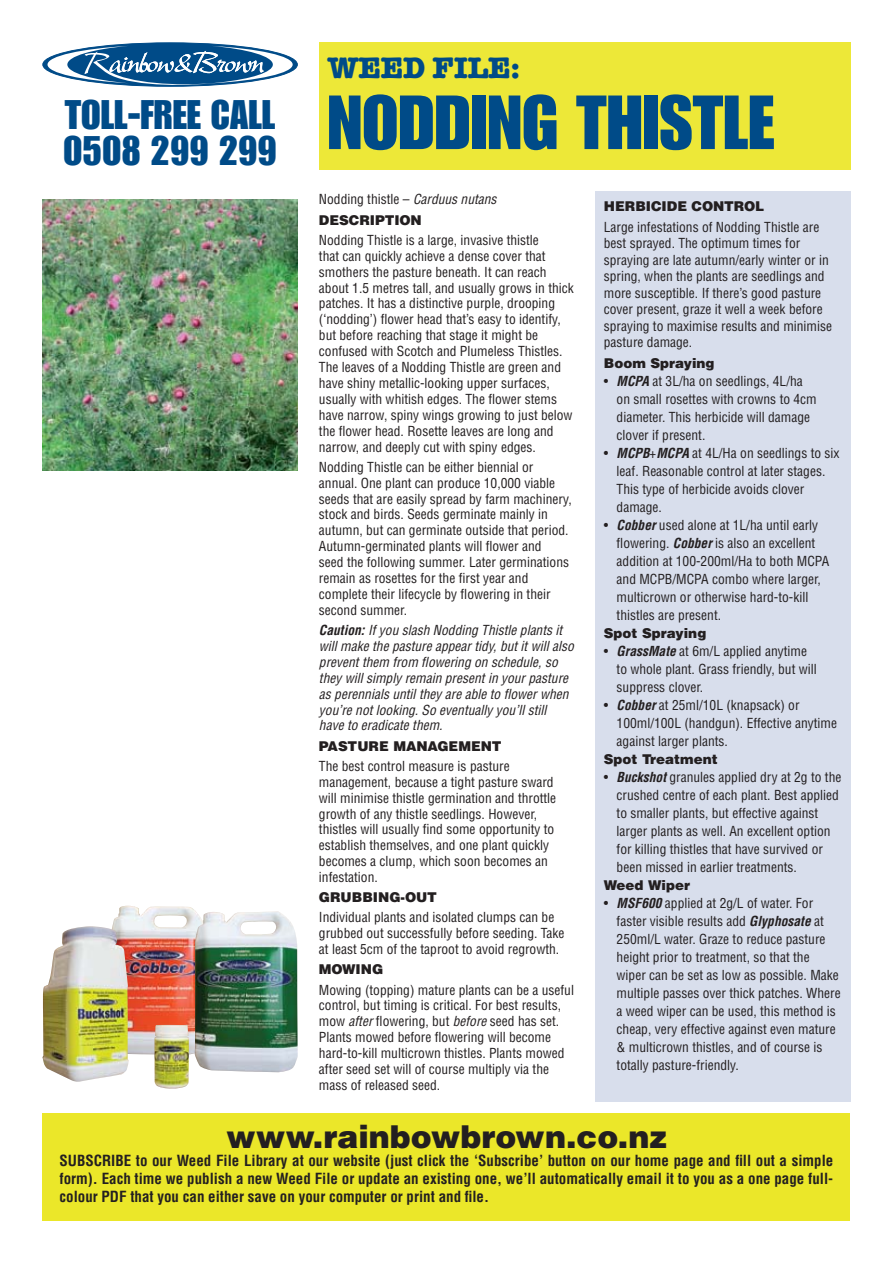
<style>
.page{position:relative;width:893px;height:1263px;background:#fff}
.page>*{position:absolute;margin:0;border:0;box-sizing:border-box;transform-origin:0 0}
.t1{font:75px "Impact";color:#004b88}
.t2{font:40.5px/36px "Impact";color:#004b88}
.t3{font:900 31.5px "Helvetica";color:#231f20}
.t4{font:700 30px "American Typewriter";color:#004b88}
.t5{font:700 condensed 16.5px/19.8px "Univers";color:#231f20}
.t6{font:700 condensed 15px/18px "Helvetica";color:#231f20;text-align:justify}
.t7{font:condensed 13.5px/15.9px "Helvetica";color:#231f20}
.t8{font:italic condensed 13.5px/15.9px "Helvetica";color:#231f20}
.t9{font:900 13.5px "Helvetica";color:#231f20}
.s1{font-style:italic}
.s2{font-weight:900;font-stretch:normal}
.s3{font-weight:700}
.s4{font-weight:700;font-style:italic}
</style>
<div class="page">
<div style="left:319px;top:43px;width:531px;height:127px;background:#ede838"></div>
<svg style="left:48px;top:46px;width:245px;height:41px"></svg>
<img style="left:43px;top:200px;width:255px;height:270px">
<div style="left:595px;top:191px;width:255px;height:910px;background:#d8deec"></div>
<img style="left:112px;top:906px;width:83px;height:149px">
<img style="left:195px;top:911px;width:103px;height:161px">
<img style="left:154px;top:1025px;width:35px;height:64px">
<img style="left:42px;top:926px;width:87px;height:156px">
<div style="left:43px;top:1113px;width:807px;height:107px;background:#ebe729"></div>
<h2 class="t2" style="left:63px;top:97px;width:215px">TOLL-FREE CALL<br>0508 299 299</h2>
<h3 class="t4" style="left:327px;top:50px;width:194px">WEED FILE:</h3>
<h1 class="t1" style="left:327px;top:79px;width:449px">NODDING THISTLE</h1>
<p class="t7" style="left:319px;top:189px;width:179px;line-height:20.1px">Nodding thistle – <span class="s1">Carduus nutans<br></span><span class="s2">DESCRIPTION</span></p>
<p class="t7" style="left:319px;top:232px;width:256px">Nodding Thistle is a large, invasive thistle<br>that can quickly achieve a dense cover that smothers the pasture beneath. It can reach about 1.5 metres tall, and usually grows in thick patches. It has a distinctive purple, drooping (‘nodding’) flower head that’s easy to identify, but before reaching that stage it might be confused with Scotch and Plumeless Thistles.<br>The leaves of a Nodding Thistle are green and have shiny metallic-looking upper surfaces, usually with whitish edges. The flower stems have narrow, spiny wings growing to just below the flower head. Rosette leaves are long and narrow, and deeply cut with spiny edges.</p>
<p class="t7" style="left:319px;top:459px;width:254px">Nodding Thistle can be either biennial or annual. One plant can produce 10,000 viable seeds that are easily spread by farm machinery, stock and birds. Seeds germinate mainly in autumn, but can germinate outside that period.<br>Autumn-germinated plants will flower and<br>seed the following summer. Later germinations remain as rosettes for the first year and complete their lifecycle by flowering in their second summer.</p>
<p class="t8" style="left:319px;top:622px;width:256px"><span class="s3">Caution:</span> If you slash Nodding Thistle plants it will make the pasture appear tidy, but it will also prevent them from flowering on schedule, so they will simply remain present in your pasture as perennials until they are able to flower when you’re not looking. So eventually you’ll still have to eradicate them.</p>
<p class="t9" style="left:319px;top:737px;width:184px">PASTURE MANAGEMENT</p>
<p class="t7" style="left:319px;top:758px;width:239px">The best control measure is pasture management, because a tight pasture sward will minimise thistle germination and throttle growth of any thistle seedlings. However, thistles will usually find some opportunity to establish themselves, and one plant quickly becomes a clump, which soon becomes an infestation.</p>
<p class="t9" style="left:319px;top:888px;width:119px">GRUBBING-OUT</p>
<p class="t7" style="left:319px;top:909px;width:247px">Individual plants and isolated clumps can be grubbed out successfully before seeding. Take at least 5cm of the taproot to avoid regrowth.</p>
<p class="t9" style="left:319px;top:961px;width:66px">MOWING</p>
<p class="t7" style="left:319px;top:981px;width:257px">Mowing (topping) mature plants can be a useful control, but timing is critical. For best results, mow <span class="s1">after</span> flowering, but <span class="s1">before</span> seed has set.<br>Plants mowed before flowering will become hard-to-kill multicrown thistles. Plants mowed after seed set will of course multiply via the mass of released seed.</p>
<p class="t9" style="left:604px;top:197px;width:162px">HERBICIDE CONTROL</p>
<p class="t7" style="left:604px;top:218px;width:230px;line-height:16.5px">Large infestations of Nodding Thistle are best sprayed. The optimum times for spraying are late autumn/early winter or in spring, when the plants are seedlings and more susceptible. If there’s good pasture cover present, graze it well a week before spraying to maximise results and minimise pasture damage.</p>
<p class="t9" style="left:604px;top:354px;width:112px">Boom Spraying</p>
<p class="t7" style="left:617px;top:372px;width:202px;line-height:18px;text-indent:-13px">• <span class="s4">MCPA</span> at 3L/ha on seedlings, 4L/ha on small rosettes with crowns to 4cm diameter. This herbicide will damage clover if present.</p>
<p class="t7" style="left:617px;top:444px;width:224px;line-height:18px;text-indent:-13px">• <span class="s4">MCPB</span>+<span class="s4">MCPA</span> at 4L/Ha on seedlings to six leaf. Reasonable control at later stages.<br>This type of herbicide avoids clover damage.</p>
<p class="t7" style="left:617px;top:516px;width:214px;line-height:18px;text-indent:-13px">• <span class="s4">Cobber</span> used alone at 1L/ha until early flowering. <span class="s4">Cobber</span> is also an excellent addition at 100-200ml/Ha to both MCPA and MCPB/MCPA combo where larger, multicrown or otherwise hard-to-kill thistles are present.</p>
<p class="t9" style="left:604px;top:624px;width:104px">Spot Spraying</p>
<p class="t7" style="left:617px;top:642px;width:202px;line-height:18px;text-indent:-13px">• <span class="s4">GrassMate</span> at 6m/L applied anytime to whole plant. Grass friendly, but will suppress clover.</p>
<p class="t7" style="left:617px;top:696px;width:222px;line-height:18px;text-indent:-13px">• <span class="s4">Cobber</span> at 25ml/10L (knapsack) or<br>100ml/100L (handgun). Effective anytime against larger plants.</p>
<p class="t9" style="left:604px;top:750px;width:115px">Spot Treatment</p>
<p class="t7" style="left:617px;top:768px;width:226px;line-height:18px;text-indent:-13px">• <span class="s4">Buckshot</span> granules applied dry at 2g to the crushed centre of each plant. Best applied to smaller plants, but effective against larger plants as well. An excellent option for killing thistles that have survived or been missed in earlier treatments.</p>
<p class="t9" style="left:604px;top:876px;width:88px">Weed Wiper</p>
<p class="t7" style="left:617px;top:894px;width:226px;line-height:18px;text-indent:-13px">• <span class="s4">MSF600</span> applied at 2g/L of water. For faster visible results add <span class="s4">Glyphosate</span> at 250ml/L water. Graze to reduce pasture height prior to treatment, so that the wiper can be set as low as possible. Make multiple passes over thick patches. Where a weed wiper can be used, this method is cheap, very effective against even mature &amp; multicrown thistles, and of course is totally pasture-friendly.</p>
<h3 class="t3" style="left:226px;top:1116px;width:442px">www.rainbowbrown.co.nz</h3>
<p class="t6" style="left:60px;top:1151px;width:775px">SUBSCRIBE to our Weed File Library at our website (just click the ‘Subscribe’ button on our home page and fill out a simple form). Each time we publish a new Weed File or update an existing one, we’ll automatically email it to you as a one page full&shy;colour PDF that you can either save on your computer or print and file.</p>
<p class="t5" style="left:457px;top:1130px;width:270px">PO Box 10049, Mail Centre, Rotorua 3046<br>E-mail: mail@rainbowbrown.co.nz<br>Freephone: (0508) 299 299</p>
</div>
